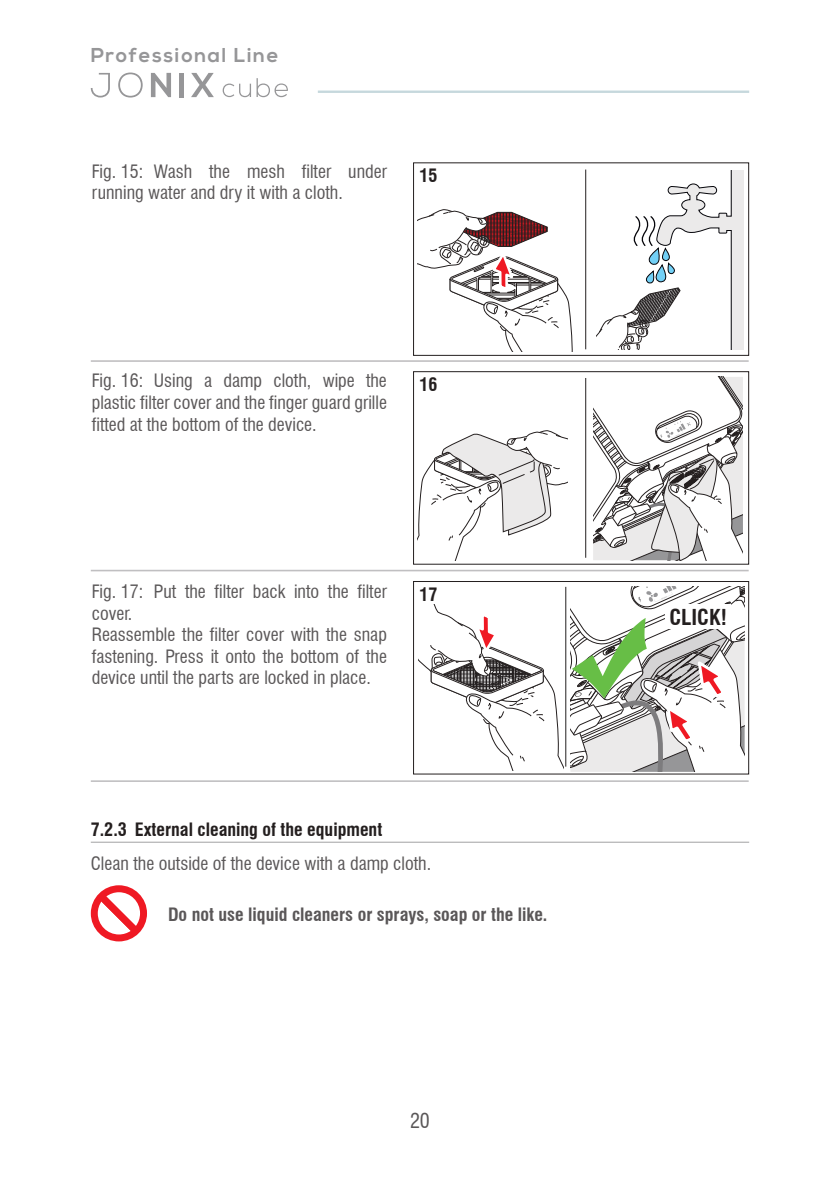
<style>
.page{position:relative;width:840px;height:1191px;background:#fff}
.page>*{position:absolute;margin:0;border:0;box-sizing:border-box;transform-origin:0 0}
.t1{font:700 condensed 21.4px "Swiss 721 BT";color:#241f1f}
.t2{font:700 20px "Nexa";letter-spacing:.08em;color:#969698}
.t3{font:condensed 20px "Swiss 721 BT";color:#5a5758}
.t4{font:condensed 18px/21.6px "Swiss 721 BT";color:#5a5758}
.t5{font:700 condensed 18px "Swiss 721 BT";color:#5a5758}
.t6{font:700 condensed 18px "Swiss 721 BT";color:#241f1f}
</style>
<div class="page">
<hr style="left:317px;top:91px;width:431px;height:2px;background:#c6d8dd">
<div style="left:413px;top:162px;width:335px;height:194px;border:1px solid #241f1f"></div>
<svg style="left:417px;top:205px;width:170px;height:146px"></svg>
<svg style="left:596px;top:171px;width:147px;height:179px"></svg>
<hr style="left:91px;top:360px;width:657px;height:2px;background:#c0bfc1">
<hr style="left:585px;top:169px;width:1px;height:180px;background:#241f1f">
<hr style="left:565px;top:587px;width:1px;height:179px;background:#241f1f">
<div style="left:413px;top:371px;width:335px;height:193px;border:1px solid #241f1f"></div>
<div style="left:413px;top:581px;width:335px;height:193px;border:1px solid #241f1f"></div>
<svg style="left:417px;top:430px;width:150px;height:130px"></svg>
<svg style="left:593px;top:377px;width:149px;height:183px"></svg>
<svg style="left:418px;top:604px;width:144px;height:166px"></svg>
<svg style="left:570px;top:586px;width:174px;height:186px"></svg>
<hr style="left:91px;top:780px;width:657px;height:2px;background:#c0bfc1">
<hr style="left:91px;top:570px;width:657px;height:1px;background:#c0bfc1">
<hr style="left:585px;top:378px;width:1px;height:180px;background:#241f1f">
<div style="left:664px;top:604px;width:66px;height:25px;background:#fff"></div>
<svg style="left:91px;top:73px;width:19px;height:24px"></svg>
<svg style="left:118px;top:73px;width:25px;height:25px"></svg>
<svg style="left:151px;top:73px;width:20px;height:24px"></svg>
<div style="left:179px;top:73px;width:5px;height:24px;background:#969698"></div>
<svg style="left:191px;top:73px;width:23px;height:24px"></svg>
<svg style="left:222px;top:78px;width:66px;height:19px"></svg>
<hr style="left:91px;top:841px;width:657px;height:1px;background:#a1a1a3">
<div style="left:91px;top:885px;width:56px;height:56px;background:#ef1923;border-radius:50%"></div>
<svg style="left:98px;top:892px;width:42px;height:42px"></svg>
<p class="t2" style="left:91px;top:43px;width:189px">Professional Line</p>
<p class="t4" style="left:92px;top:160px;width:296px">Fig. 15: Wash the mesh filter under running water and dry it with a cloth.</p>
<p class="t6" style="left:419px;top:165px;width:19px">15</p>
<p class="t4" style="left:92px;top:370px;width:296px;text-align:justify">Fig. 16: Using a damp cloth, wipe the plastic filter cover and the finger guard grille fitted at the bottom of the device.</p>
<p class="t6" style="left:419px;top:373px;width:19px">16</p>
<p class="t4" style="left:92px;top:580px;width:296px">Fig. 17: Put the filter back into the filter cover.<br>Reassemble the filter cover with the snap fastening. Press it onto the bottom of the device until the parts are locked in place.</p>
<p class="t6" style="left:419px;top:583px;width:19px">17</p>
<p class="t6" style="left:91px;top:818px;width:293px">7.2.3 External cleaning of the equipment</p>
<p class="t4" style="left:91px;top:852px;width:341px">Clean the outside of the device with a damp cloth.</p>
<p class="t5" style="left:168px;top:903px;width:381px">Do not use liquid cleaners or sprays, soap or the like.</p>
<p class="t3" style="left:410px;top:1108px;width:21px">20</p>
<p class="t1" style="left:669px;top:604px;width:59px">CLICK!</p>
</div>
